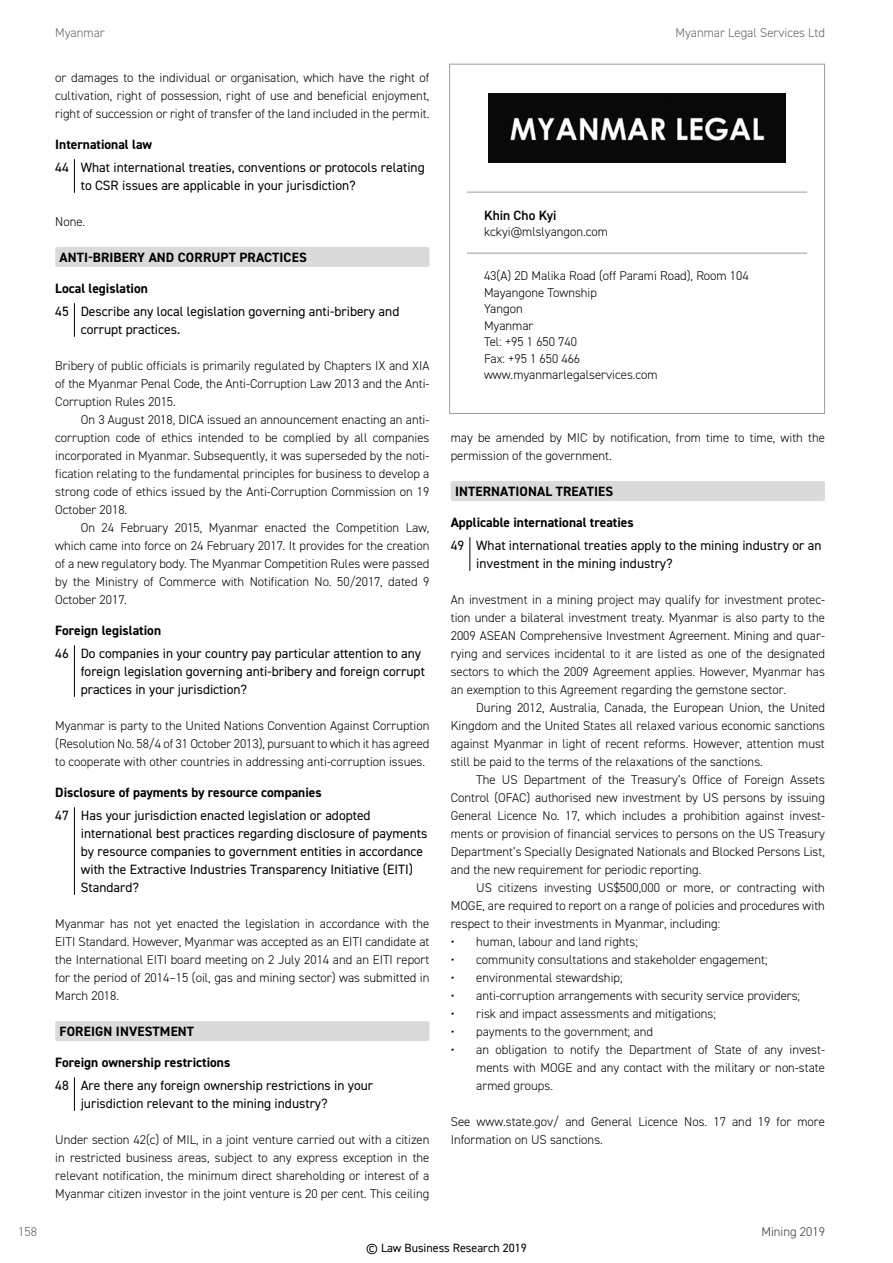
<style>
.page{position:relative;width:893px;height:1263px;background:#fff}
.page>*{position:absolute;margin:0;border:0;box-sizing:border-box;transform-origin:0 0}
.t1{font:13.5px/18px "DIN2014";color:#000}
.t2{font:700 13.5px "DIN2014";color:#000}
.t3{font:600 13.5px "DIN2014";color:#000}
.t4{font:300 12.75px/18px "DIN2014";color:#000;text-align:justify}
.t5{font:300 12.75px "DIN2014";color:#646363}
.t6{font:300 12.75px "DIN2014";color:#3c3c3b}
.t7{font:12px "DIN2014";color:#000}
</style>
<div class="page">
<hr style="left:467px;top:192px;width:340px;height:1px;background:#9d9d9c">
<hr style="left:467px;top:253px;width:340px;height:1px;background:#9d9d9c">
<img style="left:488px;top:94px;width:298px;height:69px">
<div style="left:449px;top:64px;width:376px;height:350px;border:1px solid #9d9d9c"></div>
<hr style="left:74px;top:159px;width:1px;height:34px;background:#000">
<div style="left:55px;top:247px;width:374px;height:20px;background:#dadada;border-radius:2px"></div>
<hr style="left:74px;top:303px;width:1px;height:34px;background:#000">
<hr style="left:74px;top:645px;width:1px;height:52px;background:#000">
<hr style="left:74px;top:807px;width:1px;height:88px;background:#000">
<div style="left:55px;top:1021px;width:374px;height:20px;background:#dadada;border-radius:2px"></div>
<hr style="left:74px;top:1077px;width:1px;height:34px;background:#000">
<div style="left:451px;top:481px;width:374px;height:20px;background:#dadada;border-radius:2px"></div>
<hr style="left:469px;top:537px;width:1px;height:34px;background:#000">
<p class="t5" style="left:55px;top:25px;width:51px">Myanmar</p>
<p class="t5" style="left:675px;top:25px;width:151px">Myanmar Legal Services Ltd</p>
<p class="t4" style="left:55px;top:68px;width:376px">or damages to the individual or organisation, which have the right of cultivation, right of possession, right of use and beneficial enjoyment, right of succession or right of transfer of the land included in the permit.</p>
<p class="t2" style="left:55px;top:136px;width:98px">International law</p>
<p class="t1" style="left:81px;top:158px;width:345px;text-indent:-26px">44 What international treaties, conventions or protocols relating to CSR issues are applicable in your jurisdiction?</p>
<p class="t4" style="left:55px;top:212px;width:31px">None.</p>
<p class="t2" style="left:60px;top:248px;width:249px">ANTI-BRIBERY AND CORRUPT PRACTICES</p>
<p class="t2" style="left:55px;top:280px;width:94px">Local legislation</p>
<p class="t1" style="left:81px;top:302px;width:320px;text-indent:-26px">45 Describe any local legislation governing anti-bribery and corrupt practices.</p>
<p class="t4" style="left:55px;top:356px;width:376px">Bribery of public officials is primarily regulated by Chapters IX and XIA of the Myanmar Penal Code, the Anti-Corruption Law 2013 and the Anti-Corruption Rules 2015.</p>
<p class="t4" style="left:55px;top:410px;width:376px;text-indent:26px">On 3 August 2018, DICA issued an announcement enacting an anti&shy;corruption code of ethics intended to be complied by all companies incorporated in Myanmar. Subsequently, it was superseded by the noti&shy;fication relating to the fundamental principles for business to develop a strong code of ethics issued by the Anti-Corruption Commission on 19<br>October 2018.</p>
<p class="t4" style="left:55px;top:518px;width:376px;text-indent:26px">On 24 February 2015, Myanmar enacted the Competition Law, which came into force on 24 February 2017. It provides for the creation of a new regulatory body. The Myanmar Competition Rules were passed by the Ministry of Commerce with Notification No. 50/2017, dated 9<br>October 2017.</p>
<p class="t2" style="left:55px;top:622px;width:107px">Foreign legislation</p>
<p class="t1" style="left:81px;top:644px;width:346px;text-indent:-26px">46 Do companies in your country pay particular attention to any foreign legislation governing anti-bribery and foreign corrupt practices in your jurisdiction?</p>
<p class="t4" style="left:55px;top:716px;width:376px">Myanmar is party to the United Nations Convention Against Corruption (Resolution No. 58/4 of 31 October 2013), pursuant to which it has agreed to cooperate with other countries in addressing anti-corruption issues.</p>
<p class="t2" style="left:55px;top:784px;width:268px">Disclosure of payments by resource companies</p>
<p class="t1" style="left:81px;top:806px;width:348px;text-indent:-26px">47 Has your jurisdiction enacted legislation or adopted international best practices regarding disclosure of payments by resource companies to government entities in accordance with the Extractive Industries Transparency Initiative (EITI)<br>Standard?</p>
<p class="t4" style="left:55px;top:914px;width:376px">Myanmar has not yet enacted the legislation in accordance with the EITI Standard. However, Myanmar was accepted as an EITI candidate at the International EITI board meeting on 2 July 2014 and an EITI report for the period of 2014–15 (oil, gas and mining sector) was submitted in March 2018.</p>
<p class="t2" style="left:60px;top:1022px;width:136px">FOREIGN INVESTMENT</p>
<p class="t2" style="left:55px;top:1054px;width:177px">Foreign ownership restrictions</p>
<p class="t1" style="left:81px;top:1076px;width:294px;text-indent:-26px">48 Are there any foreign ownership restrictions in your jurisdiction relevant to the mining industry?</p>
<p class="t4" style="left:55px;top:1130px;width:376px">Under section 42(c) of MIL, in a joint venture carried out with a citizen in restricted business areas, subject to any express exception in the relevant notification, the minimum direct shareholding or interest of a Myanmar citizen investor in the joint venture is 20 per cent. This ceiling</p>
<p class="t3" style="left:484px;top:206px;width:74px">Khin Cho Kyi</p>
<p class="t4" style="left:484px;top:223px;width:125px">kckyi@mlslyangon.com</p>
<p class="t4" style="left:484px;top:267px;width:266px;line-height:16.5px;text-align:left">43(A) 2D Malika Road (off Parami Road), Room 104<br>Mayangone Township<br>Yangon<br>Myanmar<br>Tel: +95 1 650 740<br>Fax: +95 1 650 466 www.myanmarlegalservices.com</p>
<p class="t4" style="left:451px;top:428px;width:376px">may be amended by MIC by notification, from time to time, with the permission of the government.</p>
<p class="t2" style="left:455px;top:482px;width:160px">INTERNATIONAL TREATIES</p>
<p class="t2" style="left:451px;top:514px;width:184px">Applicable international treaties</p>
<p class="t1" style="left:476px;top:536px;width:347px;text-indent:-26px">49 What international treaties apply to the mining industry or an investment in the mining industry?</p>
<p class="t4" style="left:451px;top:590px;width:376px">An investment in a mining project may qualify for investment protec&shy;tion under a bilateral investment treaty. Myanmar is also party to the 2009 ASEAN Comprehensive Investment Agreement. Mining and quar&shy;rying and services incidental to it are listed as one of the designated sectors to which the 2009 Agreement applies. However, Myanmar has an exemption to this Agreement regarding the gemstone sector.</p>
<p class="t4" style="left:451px;top:698px;width:376px;text-indent:26px">During 2012, Australia, Canada, the European Union, the United Kingdom and the United States all relaxed various economic sanctions against Myanmar in light of recent reforms. However, attention must still be paid to the terms of the relaxations of the sanctions.</p>
<p class="t4" style="left:451px;top:770px;width:376px;text-indent:26px">The US Department of the Treasury’s Office of Foreign Assets Control (OFAC) authorised new investment by US persons by issuing General Licence No. 17, which includes a prohibition against invest&shy;ments or provision of financial services to persons on the US Treasury Department’s Specially Designated Nationals and Blocked Persons List, and the new requirement for periodic reporting.</p>
<p class="t4" style="left:451px;top:878px;width:376px;text-indent:26px">US citizens investing US$500,000 or more, or contracting with MOGE, are required to report on a range of policies and procedures with respect to their investments in Myanmar, including:</p>
<p class="t4" style="left:451px;top:932px;width:189px">• human, labour and land rights;</p>
<p class="t4" style="left:451px;top:950px;width:318px">• community consultations and stakeholder engagement;</p>
<p class="t4" style="left:451px;top:968px;width:173px">• environmental stewardship;</p>
<p class="t4" style="left:451px;top:986px;width:351px">• anti-corruption arrangements with security service providers;</p>
<p class="t4" style="left:451px;top:1005px;width:267px">• risk and impact assessments and mitigations;</p>
<p class="t4" style="left:451px;top:1023px;width:204px">• payments to the government; and</p>
<p class="t4" style="left:476px;top:1041px;width:350px;text-indent:-26px">• an obligation to notify the Department of State of any invest&shy;ments with MOGE and any contact with the military or non-state armed groups.</p>
<p class="t4" style="left:451px;top:1113px;width:376px">See www.state.gov/ and General Licence Nos. 17 and 19 for more<br>Information on US sanctions.</p>
<p class="t5" style="left:18px;top:1223px;width:20px">158</p>
<p class="t6" style="left:761px;top:1223px;width:65px">Mining 2019</p>
<p class="t7" style="left:366px;top:1240px;width:162px">© Law Business Research 2019</p>
</div>
